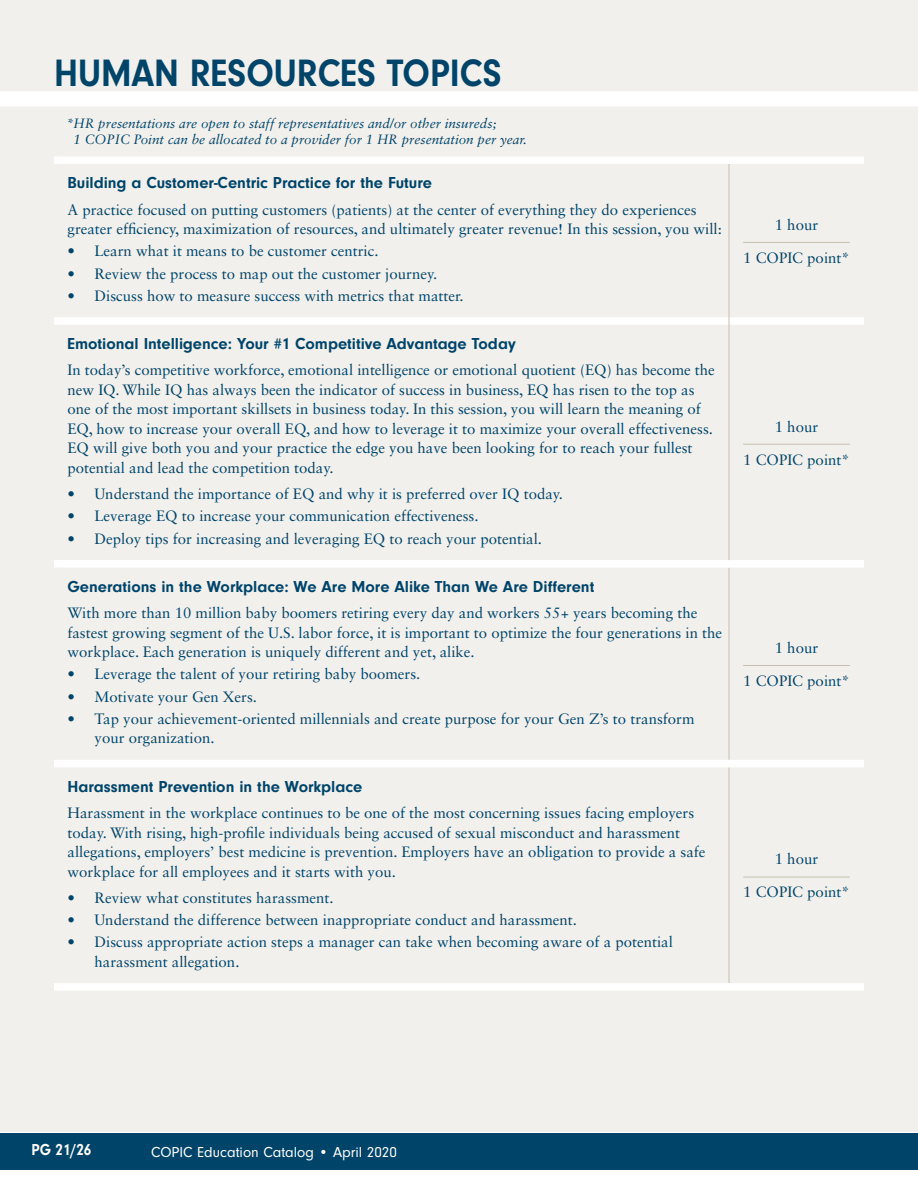
<style>
.page{position:relative;width:918px;height:1188px;background:#fff}
.page>*{position:absolute;margin:0;border:0;box-sizing:border-box;transform-origin:0 0}
.t1{font:700 39.6px "Neuzeit Gro";color:#00446a;scale:.91 1}
.Objective_Copy{font:700 16.5px "Neuzeit Gro";color:#00446a}
.t2{font:700 16.5px "Neuzeit Gro";color:#fff;scale:.91 1}
.Objective_Copy-2{font:15px/19.5px "Sabon LT Std";color:#00446a}
.Time_Credit{font:15px "Sabon LT Std";color:#00446a}
.t3{font:15px "Neuzeit Gro";color:#fff}
.Time{font:15px "Sabon LT Std";color:#00446a}
.t4{font:italic 13.5px/16.2px "Sabon LT Std";color:#00446a}
</style>
<div class="page">
<div style="left:0;top:0;width:918px;height:1132px;background:#f2f0ec"></div>
<div style="left:0;top:1133px;width:918px;height:36px;background:#00446a"></div>
<div style="left:54px;top:156px;width:675px;height:8px;background:#fff"></div>
<div style="left:729px;top:156px;width:135px;height:8px;background:#fff"></div>
<div style="left:54px;top:317px;width:675px;height:8px;background:#fff"></div>
<div style="left:729px;top:317px;width:135px;height:8px;background:#fff"></div>
<hr style="left:729px;top:164px;width:1px;height:157px;background:#c7beb0">
<hr style="left:729px;top:321px;width:1px;height:239px;background:#c7beb0">
<hr style="left:729px;top:568px;width:1px;height:192px;background:#c7beb0">
<hr style="left:729px;top:767px;width:1px;height:216px;background:#c7beb0">
<div style="left:54px;top:560px;width:675px;height:8px;background:#fff"></div>
<div style="left:729px;top:560px;width:135px;height:8px;background:#fff"></div>
<div style="left:54px;top:760px;width:675px;height:7px;background:#fff"></div>
<div style="left:729px;top:760px;width:135px;height:7px;background:#fff"></div>
<div style="left:54px;top:983px;width:675px;height:8px;background:#fff"></div>
<div style="left:729px;top:983px;width:135px;height:8px;background:#fff"></div>
<hr style="left:743px;top:242px;width:107px;height:1px;background:#c7beb0">
<hr style="left:743px;top:444px;width:107px;height:1px;background:#c7beb0">
<hr style="left:743px;top:665px;width:107px;height:1px;background:#c7beb0">
<hr style="left:743px;top:877px;width:107px;height:1px;background:#c7beb0">
<div style="left:0;top:91px;width:918px;height:15px;background:#fff"></div>
<p class="t1" style="left:54px;top:51px;width:493px">HUMAN RESOURCES TOPICS</p>
<p class="t4" style="left:74px;top:115px;width:455px;text-indent:-8px">*HR presentations are open to staff representatives and/or other insureds;<br>1 COPIC Point can be allocated to a provider for 1 HR presentation per year.</p>
<p class="Objective_Copy" style="left:68px;top:174px;width:366px">Building a Customer-Centric Practice for the Future</p>
<p class="Objective_Copy-2" style="left:68px;top:200px;width:656px">A practice focused on putting customers (patients) at the center of everything they do experiences greater efficiency, maximization of resources, and ultimately greater revenue! In this session, you will:</p>
<p class="Objective_Copy-2" style="left:68px;top:241px;width:313px">• Learn what it means to be customer centric.</p>
<p class="Objective_Copy-2" style="left:68px;top:263px;width:371px">• Review the process to map out the customer journey.</p>
<p class="Objective_Copy-2" style="left:68px;top:286px;width:398px">• Discuss how to measure success with metrics that matter.</p>
<p class="Objective_Copy" style="left:68px;top:334px;width:450px">Emotional Intelligence: Your #1 Competitive Advantage Today</p>
<p class="Objective_Copy-2" style="left:68px;top:360px;width:649px">In today’s competitive workforce, emotional intelligence or emotional quotient (EQ) has become the new IQ. While IQ has always been the indicator of success in business, EQ has risen to the top as one of the most important skillsets in business today. In this session, you will learn the meaning of EQ, how to increase your overall EQ, and how to leverage it to maximize your overall effectiveness.<br>EQ will give both you and your practice the edge you have been looking for to reach your fullest potential and lead the competition today.</p>
<p class="Objective_Copy-2" style="left:68px;top:484px;width:497px">• Understand the importance of EQ and why it is preferred over IQ today.</p>
<p class="Objective_Copy-2" style="left:68px;top:506px;width:413px">• Leverage EQ to increase your communication effectiveness.</p>
<p class="Objective_Copy-2" style="left:68px;top:528px;width:476px">• Deploy tips for increasing and leveraging EQ to reach your potential.</p>
<p class="Objective_Copy" style="left:68px;top:577px;width:528px">Generations in the Workplace: We Are More Alike Than We Are Different</p>
<p class="Objective_Copy-2" style="left:68px;top:603px;width:656px">With more than 10 million baby boomers retiring every day and workers 55+ years becoming the fastest growing segment of the U.S. labor force, it is important to optimize the four generations in the workplace. Each generation is uniquely different and yet, alike.</p>
<p class="Objective_Copy-2" style="left:68px;top:664px;width:354px">• Leverage the talent of your retiring baby boomers.</p>
<p class="Objective_Copy-2" style="left:68px;top:687px;width:191px">• Motivate your Gen Xers.</p>
<p class="Objective_Copy-2" style="left:94px;top:709px;width:602px;text-indent:-27px">• Tap your achievement-oriented millennials and create purpose for your Gen Z’s to transform your organization.</p>
<p class="Objective_Copy" style="left:68px;top:777px;width:296px">Harassment Prevention in the Workplace</p>
<p class="Objective_Copy-2" style="left:68px;top:803px;width:640px">Harassment in the workplace continues to be one of the most concerning issues facing employers today. With rising, high-profile individuals being accused of sexual misconduct and harassment allegations, employers’ best medicine is prevention. Employers have an obligation to provide a safe workplace for all employees and it starts with you.</p>
<p class="Objective_Copy-2" style="left:68px;top:888px;width:268px">• Review what constitutes harassment.</p>
<p class="Objective_Copy-2" style="left:68px;top:910px;width:511px">• Understand the difference between inappropriate conduct and harassment.</p>
<p class="Objective_Copy-2" style="left:94px;top:932px;width:580px;text-indent:-27px">• Discuss appropriate action steps a manager can take when becoming aware of a potential harassment allegation.</p>
<p class="Time" style="left:775px;top:216px;width:45px">1 hour</p>
<p class="Time_Credit" style="left:743px;top:249px;width:108px">1 COPIC point*</p>
<p class="Time" style="left:775px;top:417px;width:45px">1 hour</p>
<p class="Time_Credit" style="left:743px;top:450px;width:108px">1 COPIC point*</p>
<p class="Time" style="left:775px;top:639px;width:45px">1 hour</p>
<p class="Time_Credit" style="left:743px;top:672px;width:108px">1 COPIC point*</p>
<p class="Time" style="left:775px;top:850px;width:45px">1 hour</p>
<p class="Time_Credit" style="left:743px;top:883px;width:108px">1 COPIC point*</p>
<p class="t2" style="left:32px;top:1141px;width:67px">PG 21/26</p>
<p class="t3" style="left:151px;top:1144px;width:247px">COPIC Education Catalog • April 2020</p>
</div>
